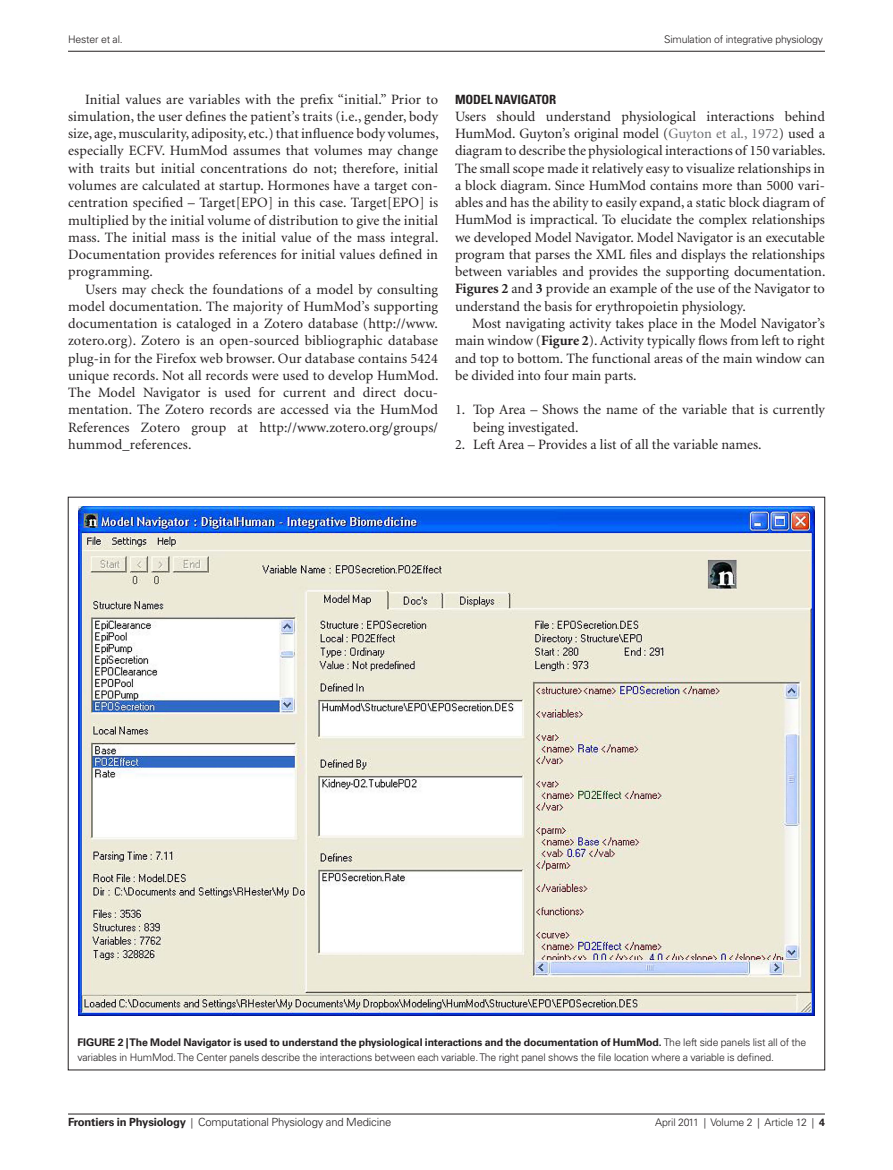
<style>
.page{position:relative;width:893px;height:1170px;background:#fff}
.page>*{position:absolute;margin:0;border:0;box-sizing:border-box;transform-origin:0 0}
.t1{font:14.25px/17.2px "Minion";color:#231f20;text-align:justify}
.t2{font:700 condensed 12.75px "Univers";letter-spacing:-.01em;color:#231f20}
.t3{font:300 11.25px "Univers";letter-spacing:-.015em;color:#231f20}
.t4{font:300 10.5px/14.2px "Univers";letter-spacing:-.015em;color:#231f20}
.s1{color:#6c6d70}
.s2{font-weight:700}
.s3{font-size:10.5px}
</style>
<div class="page">
<img style="left:79px;top:506px;width:735px;height:509px">
<hr style="left:68px;top:51px;width:757px;height:1px;background:#231f20">
<hr style="left:68px;top:1113px;width:757px;height:1px;background:#231f20">
<p class="t4" style="left:68px;top:32px;width:56px">Hester et al.</p>
<p class="t4" style="left:664px;top:32px;width:161px">Simulation of integrative physiology</p>
<p class="t1" style="left:68px;top:91px;width:372px;text-indent:17px">Initial values are variables with the prefix “initial.” Prior to simulation, the user defines the patient’s traits (i.e., gender, body size, age, muscularity, adiposity, etc.) that influence body volumes, especially ECFV. HumMod assumes that volumes may change with traits but initial concentrations do not; therefore, initial volumes are calculated at startup. Hormones have a target con&shy;centration specified – Target[EPO] in this case. Target[EPO] is multiplied by the initial volume of distribution to give the initial mass. The initial mass is the initial value of the mass integral.<br>Documentation provides references for initial values defined in programming.</p>
<p class="t1" style="left:68px;top:281px;width:372px;text-indent:17px">Users may check the foundations of a model by consulting model documentation. The majority of HumMod’s supporting documentation is cataloged in a Zotero database (http://www. zotero.org). Zotero is an open-sourced bibliographic database plug-in for the Firefox web browser. Our database contains 5424 unique records. Not all records were used to develop HumMod.<br>The Model Navigator is used for current and direct docu&shy;mentation. The Zotero records are accessed via the HumMod References Zotero group at http://www.zotero.org/groups/ hummod_references.</p>
<p class="t2" style="left:455px;top:91px;width:103px">MODEL NAVIGATOR</p>
<p class="t1" style="left:455px;top:108px;width:372px">Users should understand physiological interactions behind HumMod. Guyton’s original model (<span class="s1">Guyton et al., 1972</span>) used a diagram to describe the physiological interactions of 150 variables.<br>The small scope made it relatively easy to visualize relationships in a block diagram. Since HumMod contains more than 5000 vari&shy;ables and has the ability to easily expand, a static block diagram of HumMod is impractical. To elucidate the complex relationships we developed Model Navigator. Model Navigator is an executable program that parses the XML files and displays the relationships between variables and provides the supporting documentation.<br><span class="s2">Figures 2</span> and <span class="s2">3</span> provide an example of the use of the Navigator to understand the basis for erythropoietin physiology.</p>
<p class="t1" style="left:455px;top:315px;width:371px;text-indent:17px">Most navigating activity takes place in the Model Navigator’s main window (<span class="s2">Figure 2</span>). Activity typically flows from left to right and top to bottom. The functional areas of the main window can be divided into four main parts.</p>
<p class="t1" style="left:473px;top:401px;width:353px;text-indent:-18px">1. Top Area – Shows the name of the variable that is currently being investigated.</p>
<p class="t1" style="left:455px;top:436px;width:308px">2. Left Area – Provides a list of all the variable names.</p>
<p class="t4" style="left:78px;top:1035px;width:730px"><span class="s2">Figure 2 | The Model Navigator is used to understand the physiological interactions and the documentation of HumMod.</span> The left side panels list all of the variables in HumMod. The Center panels describe the interactions between each variable. The right panel shows the file location where a variable is defined.</p>
<p class="t3" style="left:68px;top:1115px;width:325px"><span class="s2">Frontiers in Physiology</span> <span class="s3">|</span> Computational Physiology and Medicine</p>
<p class="t4" style="left:655px;top:1115px;width:171px">April 2011 | Volume 2 | Article 12 | <span class="s2">4</span></p>
</div>
